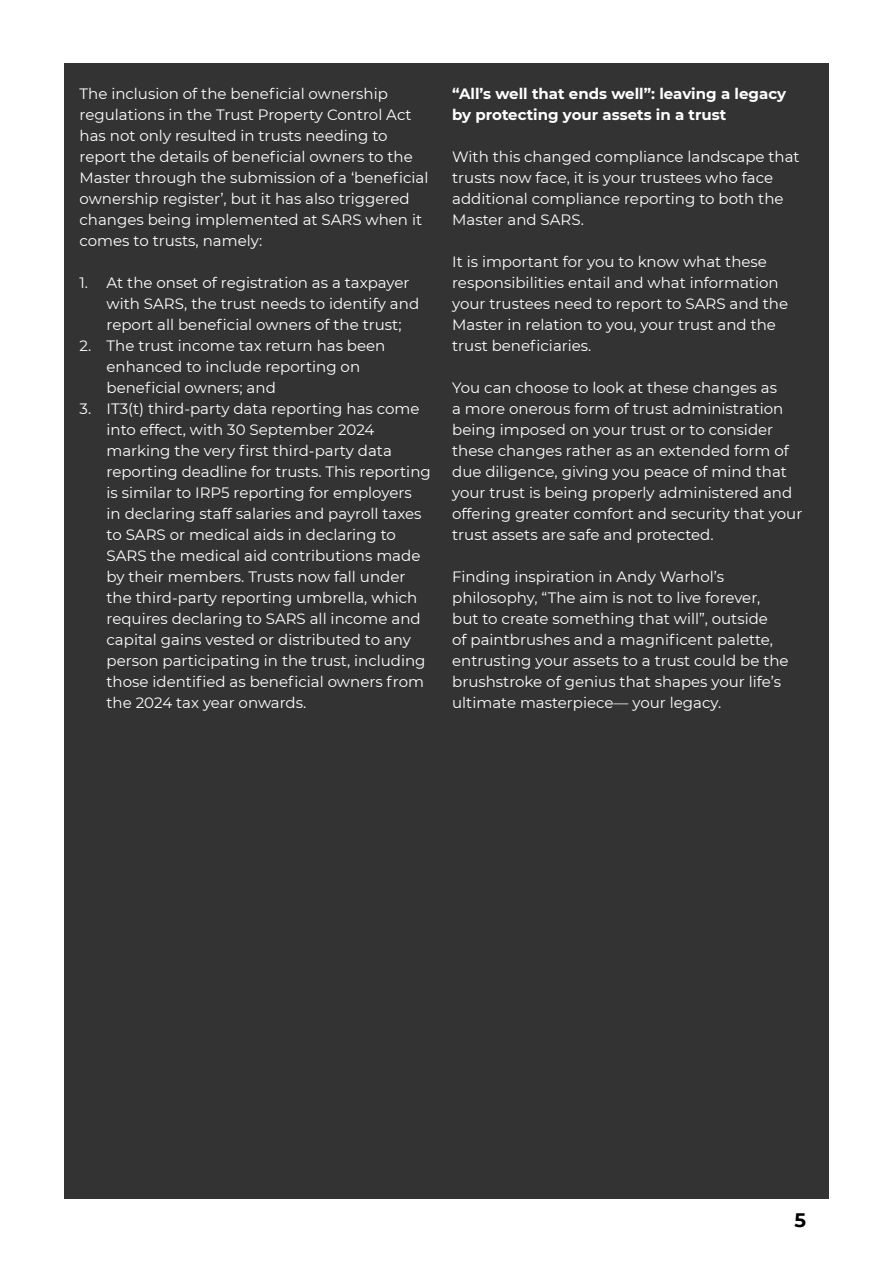
<style>
.page{position:relative;width:893px;height:1263px;background:#fff}
.page>*{position:absolute;margin:0;border:0;box-sizing:border-box;transform-origin:0 0}
.t1{font:700 19.5px "Montserrat";color:#000}
.t2{font:15px/21px "Montserrat";color:#fff}
.t3{font:700 15px/21px "Montserrat";color:#fff}
</style>
<div class="page">
<div style="left:64px;top:64px;width:765px;height:1135px;background:#333"></div>
<p class="t2" style="left:80px;top:82px;width:350px">The inclusion of the beneficial ownership regulations in the Trust Property Control Act has not only resulted in trusts needing to report the details of beneficial owners to the Master through the submission of a ‘beneficial ownership register’, but it has also triggered changes being implemented at SARS when it comes to trusts, namely:</p>
<p class="t2" style="left:107px;top:271px;width:314px;text-indent:-27px">1. At the onset of registration as a taxpayer with SARS, the trust needs to identify and report all beneficial owners of the trust;</p>
<p class="t2" style="left:107px;top:334px;width:280px;text-indent:-27px">2. The trust income tax return has been enhanced to include reporting on beneficial owners; and</p>
<p class="t2" style="left:107px;top:397px;width:326px;text-indent:-27px">3. IT3(t) third-party data reporting has come into effect, with 30 September 2024 marking the very first third-party data reporting deadline for trusts. This reporting is similar to IRP5 reporting for employers<br>in declaring staff salaries and payroll taxes to SARS or medical aids in declaring to SARS the medical aid contributions made by their members. Trusts now fall under the third-party reporting umbrella, which requires declaring to SARS all income and capital gains vested or distributed to any person participating in the trust, including those identified as beneficial owners from the 2024 tax year onwards.</p>
<p class="t3" style="left:452px;top:82px;width:335px">“All’s well that ends well”: leaving a legacy by protecting your assets in a trust</p>
<p class="t2" style="left:452px;top:145px;width:349px">With this changed compliance landscape that trusts now face, it is your trustees who face additional compliance reporting to both the Master and SARS.</p>
<p class="t2" style="left:452px;top:250px;width:337px">It is important for you to know what these responsibilities entail and what information your trustees need to report to SARS and the Master in relation to you, your trust and the trust beneficiaries.</p>
<p class="t2" style="left:452px;top:376px;width:352px">You can choose to look at these changes as<br>a more onerous form of trust administration being imposed on your trust or to consider these changes rather as an extended form of due diligence, giving you peace of mind that your trust is being properly administered and offering greater comfort and security that your trust assets are safe and protected.</p>
<p class="t2" style="left:452px;top:565px;width:338px">Finding inspiration in Andy Warhol’s philosophy, “The aim is not to live forever, but to create something that will”, outside<br>of paintbrushes and a magnificent palette, entrusting your assets to a trust could be the brushstroke of genius that shapes your life’s ultimate masterpiece— your legacy.</p>
<h1 class="t1" style="left:794px;top:1206px;width:13px">5</h1>
</div>
